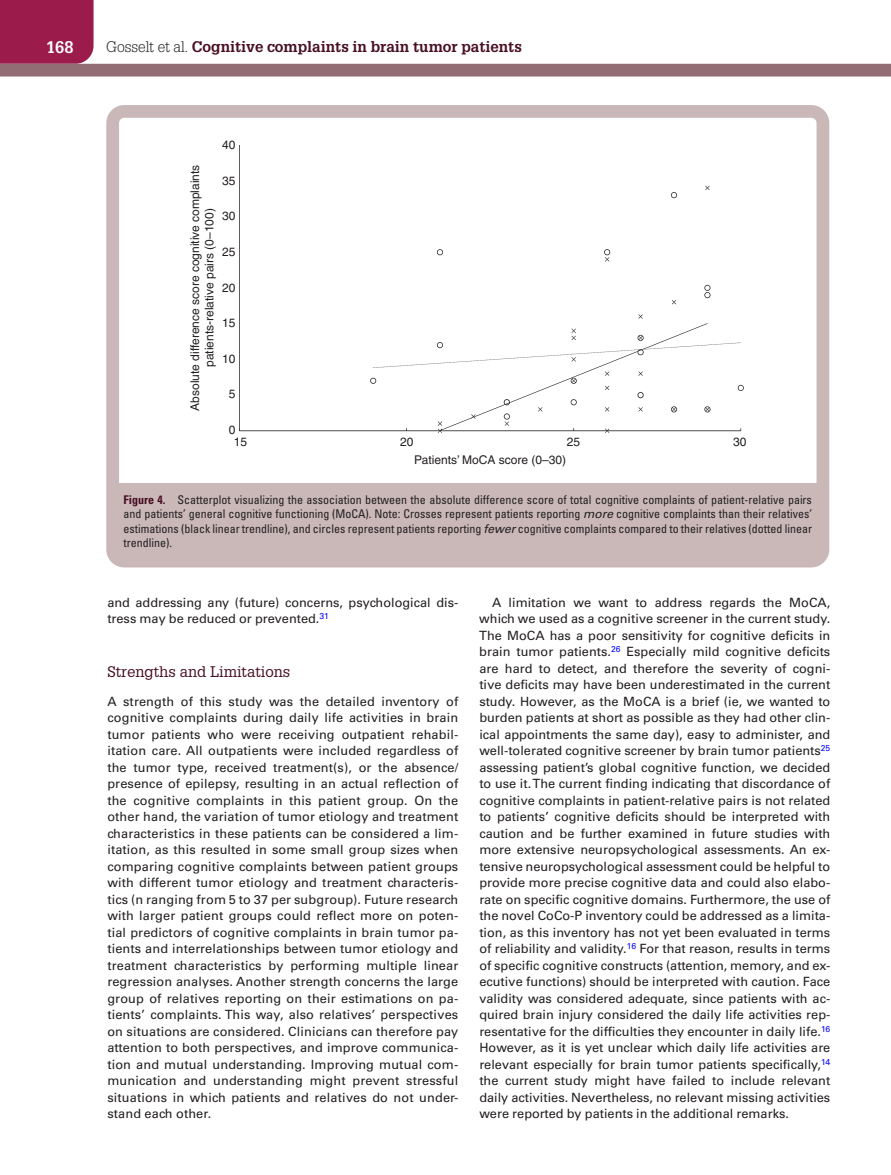
<style>
.page{position:relative;width:891px;height:1175px;background:#fff}
.page>*{position:absolute;margin:0;border:0;box-sizing:border-box;transform-origin:0 0}
.t1{font:700 16.5px "Glypha LT Std";color:#fff}
.t2{font:700 15px "Glypha LT Std";color:#490e24}
.t3{font:15px "Glypha LT Std";color:#490e24}
.t4{font:12.75px/16.5px "Univers LT Std";color:#231f20;text-align:justify}
.t5{font:condensed 12px/14.4px "Univers LT Std";color:#231f20;text-align:justify}
.t6{font:12px/14.4px "Helvetica";color:#231f20;text-align:center}
.s1{font-weight:300;color:#231f20}
.s2{font-weight:700;color:#490e24}
.s3{font-style:italic;font-stretch:normal}
</style>
<div class="page">
<div style="left:0;top:0;width:94px;height:64px;background:#9b1c4b"></div>
<div style="left:0;top:64px;width:891px;height:12px;background:#926d73"></div>
<div style="left:115px;top:483px;width:706px;height:71px;background:#cab8b9"></div>
<img style="left:239px;top:145px;width:505px;height:288px">
<div style="left:106px;top:105px;width:723px;height:462px;border:13px solid #cab8b9;border-radius:12px"></div>
<p class="t1" style="left:46px;top:37px;width:29px">168</p>
<p class="t2" style="left:106px;top:37px;width:417px"><span class="s1">Gosselt et al.</span> Cognitive complaints in brain tumor patients</p>
<p class="t6" style="left:222px;top:138px;width:15px">40</p>
<p class="t6" style="left:222px;top:173px;width:15px">35</p>
<p class="t6" style="left:222px;top:209px;width:15px">30</p>
<p class="t6" style="left:222px;top:245px;width:15px">25</p>
<p class="t6" style="left:222px;top:280px;width:15px">20</p>
<p class="t6" style="left:222px;top:316px;width:15px">15</p>
<p class="t6" style="left:222px;top:351px;width:15px">10</p>
<p class="t6" style="left:188px;top:411px;width:248px;rotate:-90deg">Absolute difference score cognitive complaints patients-relative pairs (0–100)</p>
<p class="t6" style="left:229px;top:387px;width:8px">5</p>
<p class="t6" style="left:234px;top:424px;width:15px;line-height:11.7px;text-align:left;text-indent:-5px">0<br>15</p>
<p class="t6" style="left:400px;top:434px;width:15px">20</p>
<p class="t6" style="left:567px;top:434px;width:15px">25</p>
<p class="t6" style="left:414px;top:453px;width:154px">Patients’ MoCA score (0–30)</p>
<p class="t6" style="left:733px;top:434px;width:15px">30</p>
<p class="t5" style="left:124px;top:492px;width:690px"><span class="s2">Figure 4.</span> Scatterplot visualizing the association between the absolute difference score of total cognitive complaints of patient-relative pairs and patients’ general cognitive functioning (MoCA). Note: Crosses represent patients reporting <span class="s3">more</span> cognitive complaints than their relatives’ estimations (black linear trendline), and circles represent patients reporting <span class="s3">fewer</span> cognitive complaints compared to their relatives (dotted linear trendline).</p>
<p class="t4" style="left:107px;top:594px;width:353px">and addressing any (future) concerns, psychological dis&shy;tress may be reduced or prevented.<sup>31</sup></p>
<p class="t3" style="left:107px;top:662px;width:185px">Strengths and Limitations</p>
<p class="t4" style="left:107px;top:693px;width:353px">A strength of this study was the detailed inventory of cognitive complaints during daily life activities in brain tumor patients who were receiving outpatient rehabil&shy;itation care. All outpatients were included regardless of the tumor type, received treatment(s), or the absence/ presence of epilepsy, resulting in an actual reflection of the cognitive complaints in this patient group. On the other hand, the variation of tumor etiology and treatment characteristics in these patients can be considered a lim&shy;itation, as this resulted in some small group sizes when comparing cognitive complaints between patient groups with different tumor etiology and treatment characteris&shy;tics (n ranging from 5 to 37 per subgroup). Future research with larger patient groups could reflect more on poten&shy;tial predictors of cognitive complaints in brain tumor pa&shy;tients and interrelationships between tumor etiology and treatment characteristics by performing multiple linear regression analyses. Another strength concerns the large group of relatives reporting on their estimations on pa&shy;tients’ complaints. This way, also relatives’ perspectives on situations are considered. Clinicians can therefore pay attention to both perspectives, and improve communica&shy;tion and mutual understanding. Improving mutual com&shy;munication and understanding might prevent stressful situations in which patients and relatives do not under&shy;stand each other.</p>
<p class="t4" style="left:479px;top:594px;width:353px;text-indent:13px">A limitation we want to address regards the MoCA, which we used as a cognitive screener in the current study.<br>The MoCA has a poor sensitivity for cognitive deficits in brain tumor patients.<sup>26</sup> Especially mild cognitive deficits are hard to detect, and therefore the severity of cogni&shy;tive deficits may have been underestimated in the current study. However, as the MoCA is a brief (ie, we wanted to burden patients at short as possible as they had other clin&shy;ical appointments the same day), easy to administer, and well-tolerated cognitive screener by brain tumor patients<sup>25 </sup>assessing patient’s global cognitive function, we decided to use it. The current finding indicating that discordance of cognitive complaints in patient-relative pairs is not related to patients’ cognitive deficits should be interpreted with caution and be further examined in future studies with more extensive neuropsychological assessments. An ex&shy;tensive neuropsychological assessment could be helpful to provide more precise cognitive data and could also elabo&shy;rate on specific cognitive domains. Furthermore, the use of the novel CoCo-P inventory could be addressed as a limita&shy;tion, as this inventory has not yet been evaluated in terms of reliability and validity.<sup>16</sup> For that reason, results in terms of specific cognitive constructs (attention, memory, and ex&shy;ecutive functions) should be interpreted with caution. Face validity was considered adequate, since patients with ac&shy;quired brain injury considered the daily life activities rep&shy;resentative for the difficulties they encounter in daily life.<sup>16<br></sup>However, as it is yet unclear which daily life activities are relevant especially for brain tumor patients specifically,<sup>14 </sup>the current study might have failed to include relevant daily activities. Nevertheless, no relevant missing activities were reported by patients in the additional remarks.</p>
</div>
